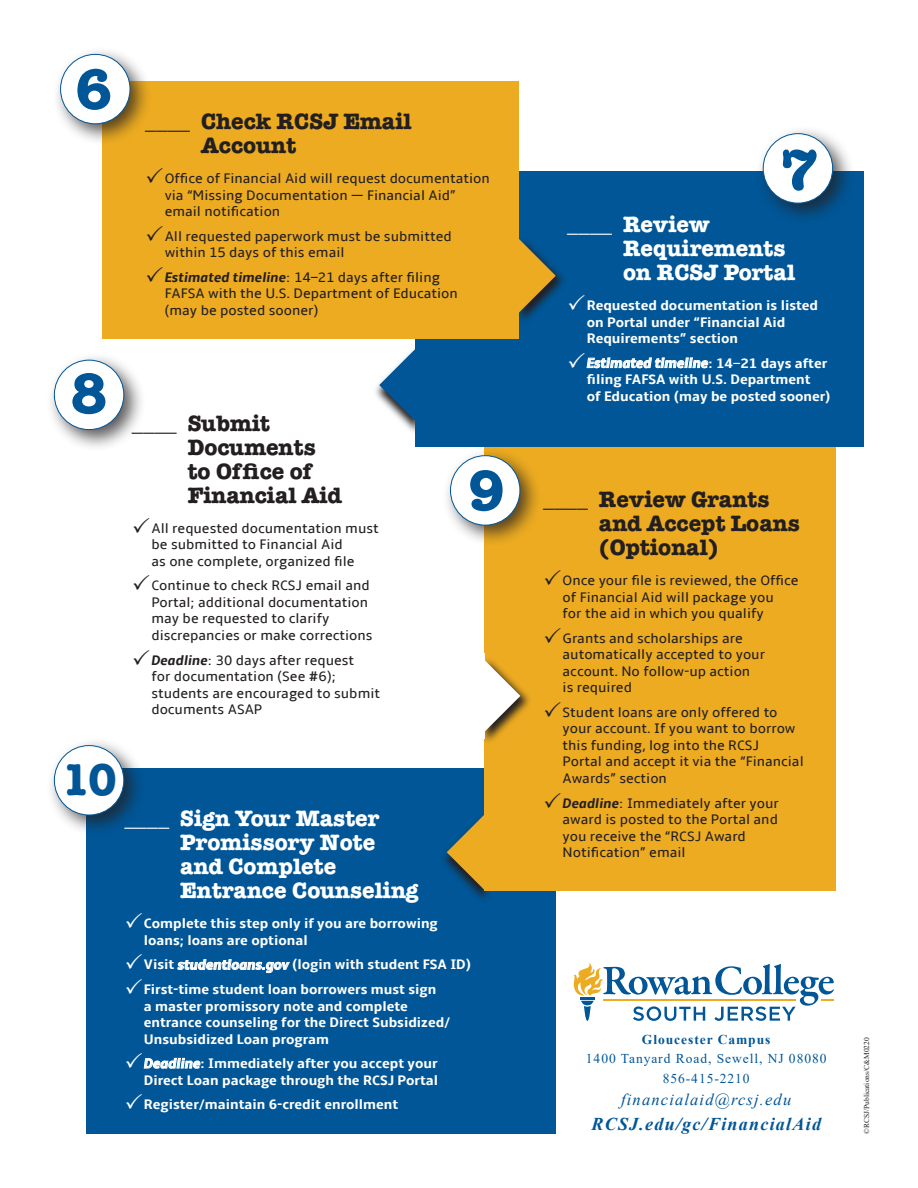
<style>
.page{position:relative;width:918px;height:1188px;background:#fff}
.page>*{position:absolute;margin:0;border:0;box-sizing:border-box;transform-origin:0 0}
.Steps{font:700 57px "American Typewriter";color:#005697}
.Steps-2{font:700 45px "American Typewriter";color:#005697}
.Steps-3{font:700 22.5px/24px "American Typewriter";color:#231f20}
.Steps-4{font:700 22.5px/24px "American Typewriter";color:#fff}
.t1{font:italic 700 18px "Times New Roman";letter-spacing:.07em;color:#005697}
.t2{font:italic 16.5px "Times New Roman";letter-spacing:.07em;color:#005697}
.Check_bullet_lines_2{font:14.25px/16.5px "Amble";color:#231f20}
.Check_bullet_lines_2-2{font:700 14.25px/16.5px "Amble";color:#fff}
.t3{font:13.5px/19.2px "Times New Roman";letter-spacing:.07em;color:#005697;text-align:center}
.t4{font:700 13.5px "Times New Roman";letter-spacing:.07em;color:#005697}
.t5{font:7.5px "Times New Roman";color:#231f20}
.s1{font-weight:700;font-style:italic}
.s2{font-style:italic}
</style>
<div class="page">
<div style="left:86px;top:769px;width:470px;height:365px;background:#005697"></div>
<svg style="left:177px;top:959px;width:113px;height:15px"></svg>
<div style="left:46px;top:352px;width:100px;height:100px;background:#231f20;opacity:.75"></div>
<div style="left:54px;top:360px;width:70px;height:70px;background:#fff;border-radius:50%"></div>
<div style="left:54px;top:360px;width:70px;height:70px;border:1px solid #005697;border-radius:50%"></div>
<div style="left:46px;top:737px;width:100px;height:100px;background:#231f20;opacity:.75"></div>
<div style="left:54px;top:746px;width:70px;height:69px;background:#fff;border-radius:50%"></div>
<div style="left:54px;top:745px;width:70px;height:70px;border:1px solid #005697;border-radius:50%"></div>
<svg style="left:375px;top:384px;width:41px;height:52px"></svg>
<svg style="left:379px;top:347px;width:37px;height:76px"></svg>
<svg style="left:443px;top:852px;width:49px;height:47px"></svg>
<svg style="left:447px;top:815px;width:37px;height:75px"></svg>
<div style="left:484px;top:430px;width:352px;height:460px;background:#ecab20"></div>
<div style="left:416px;top:171px;width:448px;height:276px;background:#005697"></div>
<div style="left:755px;top:125px;width:100px;height:100px;background:#231f20;opacity:.75"></div>
<div style="left:763px;top:134px;width:70px;height:69px;background:#fff;border-radius:50%"></div>
<div style="left:763px;top:133px;width:70px;height:70px;border:1px solid #005697;border-radius:50%"></div>
<div style="left:442px;top:447px;width:100px;height:100px;background:#231f20;opacity:.75"></div>
<div style="left:451px;top:456px;width:69px;height:69px;background:#fff;border-radius:50%"></div>
<div style="left:450px;top:455px;width:70px;height:71px;border:1px solid #005697;border-radius:50%"></div>
<svg style="left:519px;top:269px;width:45px;height:52px"></svg>
<svg style="left:519px;top:239px;width:37px;height:75px"></svg>
<div style="left:103px;top:81px;width:416px;height:257px;background:#ecab20"></div>
<div style="left:52px;top:46px;width:100px;height:100px;background:#231f20;opacity:.75"></div>
<div style="left:61px;top:54px;width:69px;height:70px;background:#fff;border-radius:50%"></div>
<div style="left:60px;top:54px;width:70px;height:70px;border:1px solid #005697;border-radius:50%"></div>
<svg style="left:483px;top:656px;width:47px;height:86px"></svg>
<svg style="left:484px;top:658px;width:36px;height:76px"></svg>
<div style="left:466px;top:653px;width:18px;height:86px;background:#fff"></div>
<svg style="left:574px;top:963px;width:260px;height:58px"></svg>
<svg style="left:143px;top:1057px;width:57px;height:12px"></svg>
<svg style="left:586px;top:357px;width:122px;height:12px"></svg>
<p class="Steps" style="left:75px;top:56px;width:39px">6</p>
<p class="Steps-3" style="left:201px;top:110px;width:212px;text-indent:-56px">____ Check RCSJ Email<br>Account</p>
<p class="Check_bullet_lines_2" style="left:165px;top:170px;width:327px">Office of Financial Aid will request documentation via “Missing Documentation — Financial Aid” email notification</p>
<p class="Check_bullet_lines_2" style="left:165px;top:228px;width:288px">All requested paperwork must be submitted within 15 days of this email</p>
<p class="Check_bullet_lines_2" style="left:165px;top:269px;width:295px"><span class="s1">Estimated timeline</span>: 14–21 days after filing<br>FAFSA with the U.S. Department of Education (may be posted sooner)</p>
<p class="Steps" style="left:70px;top:360px;width:39px">8</p>
<p class="Steps-3" style="left:188px;top:411px;width:156px;text-indent:-56px">____ Submit<br>Documents to Office of<br>Financial Aid</p>
<p class="Check_bullet_lines_2" style="left:151px;top:520px;width:229px">All requested documentation must be submitted to Financial Aid<br>as one complete, organized file</p>
<p class="Check_bullet_lines_2" style="left:151px;top:578px;width:223px">Continue to check RCSJ email and<br>Portal; additional documentation may be requested to clarify discrepancies or make corrections</p>
<p class="Check_bullet_lines_2" style="left:151px;top:652px;width:230px"><span class="s1">Deadline</span>: 30 days after request<br>for documentation (See #6); students are encouraged to submit documents ASAP</p>
<p class="Steps" style="left:468px;top:457px;width:39px">9</p>
<p class="Steps-2" style="left:61px;top:754px;width:59px">10</p>
<p class="Steps-4" style="left:180px;top:807px;width:240px;text-indent:-56px">____ Sign Your Master<br>Promissory Note and Complete<br>Entrance Counseling</p>
<p class="Check_bullet_lines_2-2" style="left:144px;top:916px;width:295px">Complete this step only if you are borrowing loans; loans are optional</p>
<p class="Check_bullet_lines_2-2" style="left:144px;top:957px;width:329px">Visit <span class="s2">studentloans.gov</span> (login with student FSA ID)</p>
<p class="Check_bullet_lines_2-2" style="left:144px;top:981px;width:308px">First-time student loan borrowers must sign<br>a master promissory note and complete entrance counseling for the Direct Subsidized/ Unsubsidized Loan program</p>
<p class="Check_bullet_lines_2-2" style="left:144px;top:1055px;width:296px"><span class="s2">Deadline</span>: Immediately after you accept your<br>Direct Loan package through the RCSJ Portal</p>
<p class="Check_bullet_lines_2-2" style="left:144px;top:1096px;width:256px">Register/maintain 6-credit enrollment</p>
<p class="Steps" style="left:781px;top:137px;width:39px">7</p>
<p class="Steps-4" style="left:623px;top:212px;width:174px;text-indent:-56px">____ Review<br>Requirements on RCSJ Portal</p>
<p class="Check_bullet_lines_2-2" style="left:587px;top:297px;width:233px">Requested documentation is listed on Portal under “Financial Aid<br>Requirements” section</p>
<p class="Check_bullet_lines_2-2" style="left:587px;top:355px;width:245px"><span class="s2">Estimated timeline</span>: 14–21 days after filing FAFSA with U.S. Department<br>of Education (may be posted sooner)</p>
<p class="Steps-3" style="left:599px;top:488px;width:202px;text-indent:-56px">____ Review Grants and Accept Loans (Optional)</p>
<p class="Check_bullet_lines_2" style="left:563px;top:573px;width:238px">Once your file is reviewed, the Office of Financial Aid will package you<br>for the aid in which you qualify</p>
<p class="Check_bullet_lines_2" style="left:563px;top:630px;width:204px">Grants and scholarships are automatically accepted to your account. No follow-up action<br>is required</p>
<p class="Check_bullet_lines_2" style="left:563px;top:704px;width:243px">Student loans are only offered to your account. If you want to borrow this funding, log into the RCSJ<br>Portal and accept it via the “Financial<br>Awards” section</p>
<p class="Check_bullet_lines_2" style="left:563px;top:795px;width:218px"><span class="s1">Deadline</span>: Immediately after your award is posted to the Portal and you receive the “RCSJ Award<br>Notification” email</p>
<p class="t4" style="left:642px;top:1030px;width:130px">Gloucester Campus</p>
<p class="t3" style="left:586px;top:1049px;width:242px">1400 Tanyard Road, Sewell, NJ 08080<br>856-415-2210</p>
<p class="t2" style="left:621px;top:1088px;width:172px">financialaid@rcsj.edu</p>
<p class="t1" style="left:591px;top:1112px;width:231px">RCSJ.edu/gc/FinancialAid</p>
<p class="t5" style="left:861px;top:1134px;width:98px;rotate:-90deg">©RCSJ/Publications/C&amp;M0220</p>
</div>
